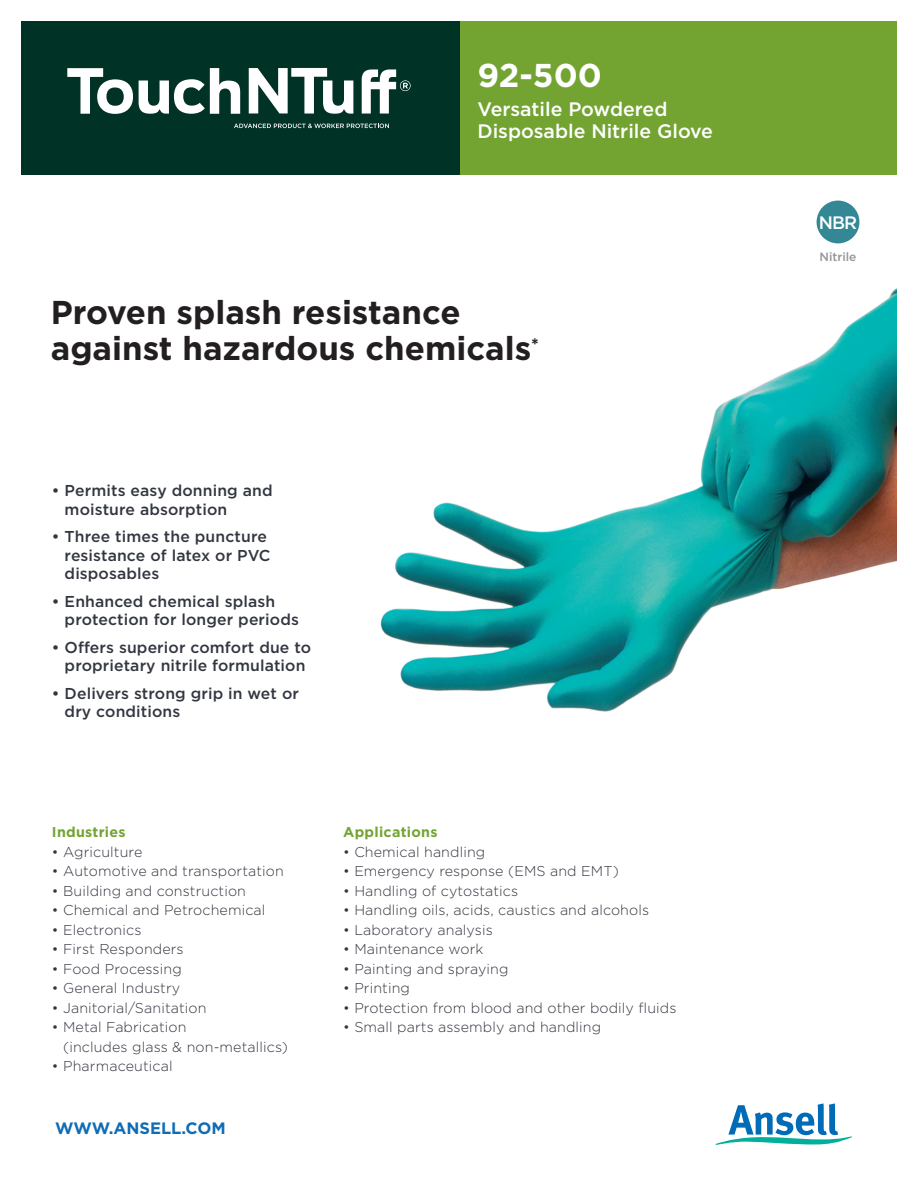
<style>
.page{position:relative;width:918px;height:1188px;background:#fff}
.page>*{position:absolute;margin:0;border:0;box-sizing:border-box;transform-origin:0 0}
.t1{font:700 33px/36px "Gotham";color:#231f20}
.t2{font:700 33px "Gotham";color:#fff}
.t3{font:500 19.5px/22.5px "Gotham";color:#fff}
.t4{font:500 18px "Gotham";color:#fff}
.t5{font:700 16.5px "Gotham";color:#0f6cb6}
.t6{font:500 15.75px/18.8px "Gotham";letter-spacing:.01em;color:#323640}
.t7{font:300 14.25px/19.5px "Gotham";letter-spacing:.01em;color:#323640}
.t8{font:700 14.25px "Gotham";letter-spacing:.02em;color:#73a432}
.t9{font:500 12px "Gotham";color:#939698}
</style>
<div class="page">
<div style="left:460px;top:21px;width:437px;height:153px;background:#73a432"></div>
<div style="left:21px;top:21px;width:439px;height:153px;background:#003226"></div>
<svg style="left:139px;top:68px;width:101px;height:46px"></svg>
<svg style="left:67px;top:68px;width:66px;height:46px"></svg>
<svg style="left:362px;top:69px;width:49px;height:45px"></svg>
<svg style="left:234px;top:124px;width:155px;height:4px"></svg>
<svg style="left:249px;top:68px;width:104px;height:46px"></svg>
<div style="left:817px;top:201px;width:42px;height:42px;background:#348895;border-radius:50%"></div>
<svg style="left:716px;top:1103px;width:136px;height:42px"></svg>
<img style="left:380px;top:288px;width:517px;height:424px">
<h1 class="t2" style="left:477px;top:53px;width:126px">92-500</h1>
<h2 class="t3" style="left:477px;top:97px;width:237px">Versatile Powdered<br>Disposable Nitrile Glove</h2>
<h1 class="t1" style="left:51px;top:294px;width:490px">Proven splash resistance against hazardous chemicals<sup>*</sup></h1>
<p class="t6" style="left:65px;top:481px;width:209px;text-indent:-13px">• Permits easy donning and moisture absorption</p>
<p class="t6" style="left:65px;top:527px;width:207px;text-indent:-13px">• Three times the puncture resistance of latex or PVC disposables</p>
<p class="t6" style="left:65px;top:591px;width:236px;text-indent:-13px">• Enhanced chemical splash protection for longer periods</p>
<p class="t6" style="left:52px;top:637px;width:261px;text-align:center">• Offers superior comfort due to proprietary nitrile formulation</p>
<p class="t6" style="left:65px;top:683px;width:236px;text-indent:-13px">• Delivers strong grip in wet or dry conditions</p>
<p class="t8" style="left:52px;top:823px;width:75px">Industries</p>
<p class="t7" style="left:52px;top:841px;width:92px">• Agriculture</p>
<p class="t7" style="left:52px;top:861px;width:234px">• Automotive and transportation</p>
<p class="t7" style="left:52px;top:880px;width:196px">• Building and construction</p>
<p class="t7" style="left:52px;top:900px;width:215px">• Chemical and Petrochemical</p>
<p class="t7" style="left:52px;top:919px;width:91px">• Electronics</p>
<p class="t7" style="left:52px;top:939px;width:133px">• First Responders</p>
<p class="t7" style="left:52px;top:958px;width:131px">• Food Processing</p>
<p class="t7" style="left:52px;top:978px;width:130px">• General Industry</p>
<p class="t7" style="left:52px;top:997px;width:156px">• Janitorial/Sanitation</p>
<p class="t7" style="left:63px;top:1017px;width:226px;text-indent:-11px">• Metal Fabrication<br>(includes glass &amp; non-metallics)</p>
<p class="t7" style="left:52px;top:1056px;width:122px">• Pharmaceutical</p>
<p class="t5" style="left:55px;top:1118px;width:172px">WWW.ANSELL.COM</p>
<p class="t8" style="left:343px;top:823px;width:96px">Applications</p>
<p class="t7" style="left:343px;top:841px;width:144px">• Chemical handling</p>
<p class="t7" style="left:343px;top:861px;width:277px">• Emergency response (EMS and EMT)</p>
<p class="t7" style="left:343px;top:880px;width:177px">• Handling of cytostatics</p>
<p class="t7" style="left:343px;top:900px;width:307px">• Handling oils, acids, caustics and alcohols</p>
<p class="t7" style="left:343px;top:919px;width:151px">• Laboratory analysis</p>
<p class="t7" style="left:343px;top:939px;width:142px">• Maintenance work</p>
<p class="t7" style="left:343px;top:958px;width:167px">• Painting and spraying</p>
<p class="t7" style="left:343px;top:978px;width:68px">• Printing</p>
<p class="t7" style="left:343px;top:997px;width:335px">• Protection from blood and other bodily fluids</p>
<p class="t7" style="left:343px;top:1017px;width:259px">• Small parts assembly and handling</p>
<p class="t4" style="left:819px;top:210px;width:40px">NBR</p>
<p class="t9" style="left:820px;top:249px;width:38px">Nitrile</p>
</div>
